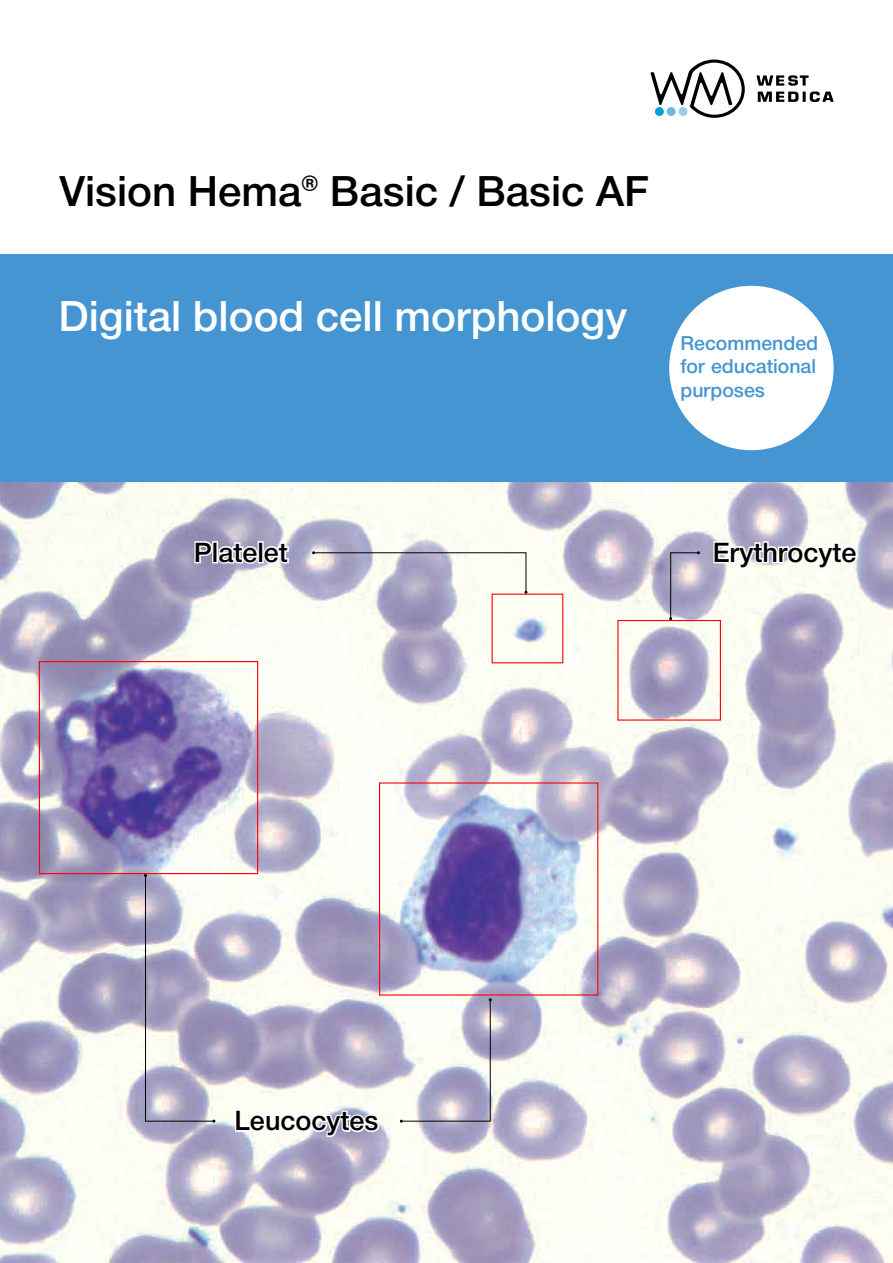
<style>
.page{position:relative;width:893px;height:1263px;background:#fff}
.page>*{position:absolute;margin:0;border:0;box-sizing:border-box;transform-origin:0 0}
.t1{font:500 42px "Helvetica Neue LTCYR";color:#fff}
.t2{font:500 42px "Helvetica Neue LTCYR";color:#000}
.t3{font:500 27px "Helvetica Neue LTCYR";color:#000}
.t4{font:500 19.5px/23.5px "Helvetica Neue LTCYR";color:#4495d1;text-align:justify}
</style>
<div class="page">
<img style="left:0;top:482px;width:893px;height:780px">
<div style="left:0;top:254px;width:893px;height:228px;background:#4495d1"></div>
<div style="left:617px;top:620px;width:104px;height:101px;border:1px solid #f00"></div>
<div style="left:39px;top:661px;width:219px;height:213px;border:1px solid #f00"></div>
<div style="left:379px;top:782px;width:219px;height:213px;border:1px solid #f00"></div>
<svg style="left:144px;top:874px;width:71px;height:249px"></svg>
<svg style="left:400px;top:998px;width:92px;height:125px"></svg>
<svg style="left:312px;top:551px;width:215px;height:43px"></svg>
<svg style="left:669px;top:551px;width:31px;height:69px;background:#b1aac2"></svg>
<div style="left:669px;top:286px;width:165px;height:164px;background:#fff;border-radius:50%"></div>
<svg style="left:233px;top:1108px;width:148px;height:30px"></svg>
<svg style="left:193px;top:540px;width:97px;height:25px"></svg>
<svg style="left:712px;top:540px;width:147px;height:30px"></svg>
<svg style="left:651px;top:60px;width:94px;height:58px"></svg>
<div style="left:678px;top:107px;width:9px;height:9px;background:#9ccde4;border-radius:50%"></div>
<div style="left:667px;top:107px;width:9px;height:9px;background:#64bde1;border-radius:50%"></div>
<div style="left:655px;top:107px;width:9px;height:9px;background:#009fdb;border-radius:50%"></div>
<svg style="left:756px;top:75px;width:78px;height:27px"></svg>
<h1 class="t2" style="left:60px;top:168px;width:591px">Vision Hema® Basic / Basic AF</h1>
<h1 class="t1" style="left:58px;top:293px;width:570px">Digital blood cell morphology</h1>
<p class="t4" style="left:680px;top:331px;width:139px">Recommended for educational purposes</p>
<h2 class="t3" style="left:194px;top:538px;width:96px">Platelet</h2>
<h2 class="t3" style="left:713px;top:538px;width:145px">Erythrocyte</h2>
<h2 class="t3" style="left:234px;top:1106px;width:146px">Leucocytes</h2>
</div>
